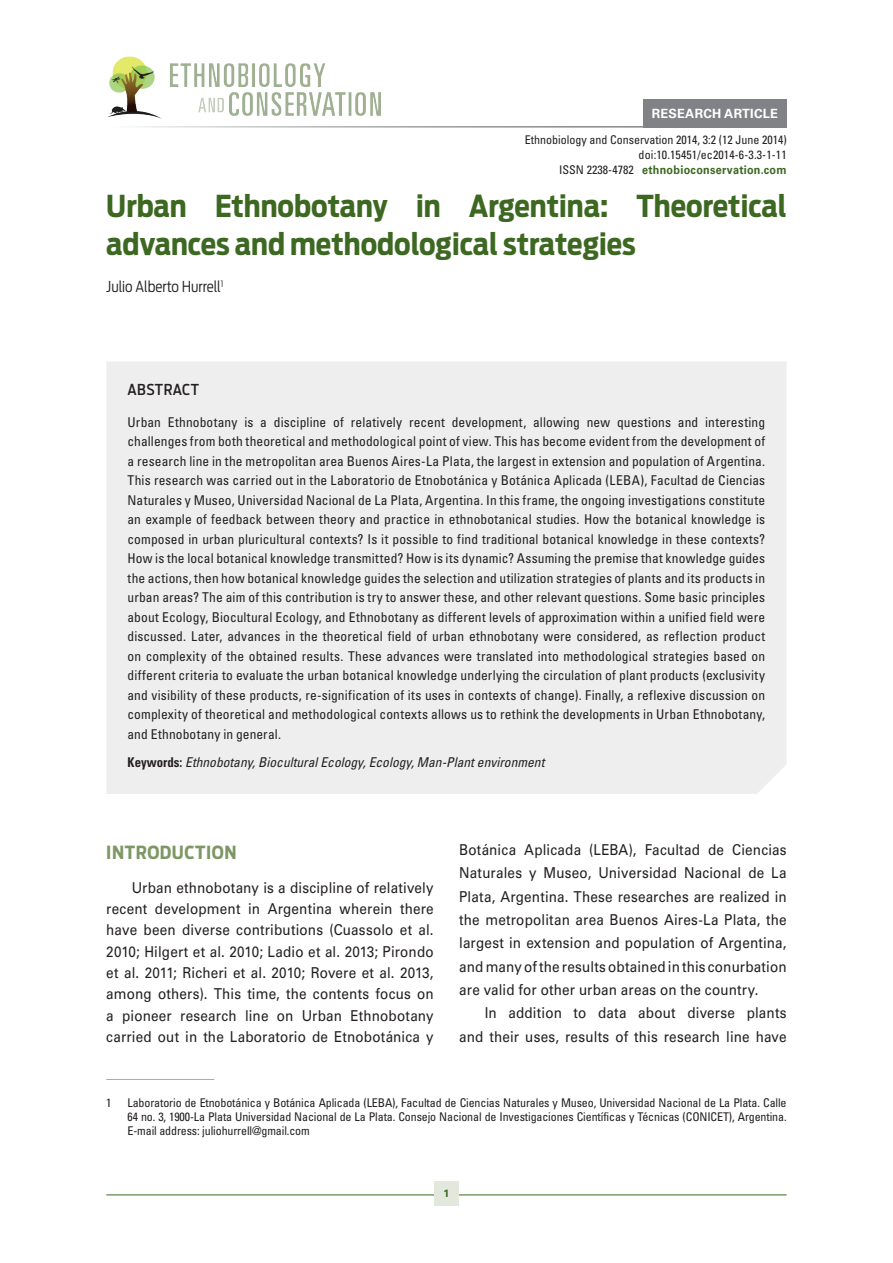
<style>
.page{position:relative;width:893px;height:1263px;background:#fff}
.page>*{position:absolute;margin:0;border:0;box-sizing:border-box;transform-origin:0 0}
.t1{font:700 30px/37.5px "Antenna Cond";color:#3d6821}
.t2{font:700 18px "Antenna Cond";letter-spacing:.03em;color:#7d9765}
.t3{font:15px/21.3px "Univers LT Std";letter-spacing:.01em;color:#231f20;text-align:justify;scale:.9 1}
.t4{font:300 15px "Antenna Cond";color:#231f20}
.t5{font:500 15px "Antenna Cond";letter-spacing:.03em;color:#231f20}
.t6{font:condensed 13.5px/19.5px "Univers LT Std";letter-spacing:.01em;color:#231f20;text-align:justify}
.t7{font:italic condensed 13.5px "Univers LT Std";color:#231f20}
.t8{font:700 12.75px "Univers LT Std";letter-spacing:.02em;color:#fff}
.t9{font:condensed 12px/14.4px "Univers LT Std";color:#231f20;text-align:justify}
.t10{font:700 10.5px "Univers LT Std";color:#3d6821}
.s1{font-weight:700;font-stretch:normal;color:#3d6821}
.s2{font-weight:700;font-style:normal}
</style>
<div class="page">
<hr style="left:106px;top:1194px;width:681px;height:1px;background:#3d6821">
<div style="left:434px;top:1181px;width:25px;height:24px;background:#e3e8dc"></div>
<hr style="left:106px;top:1079px;width:108px;height:1px;background:#a8a9ad">
<img style="left:107px;top:56px;width:274px;height:63px">
<hr style="left:106px;top:126px;width:681px;height:2px;background:#808285">
<div style="left:643px;top:99px;width:144px;height:29px;background:#808285"></div>
<div style="left:106px;top:362px;width:681px;height:432px;background:#eeeeef"></div>
<p class="t8" style="left:652px;top:106px;width:128px">Research Article</p>
<p class="t9" style="left:525px;top:132px;width:263px;line-height:15px;text-align:right">Ethnobiology and Conservation 2014, 3:2 (12 June 2014) doi:10.15451/ec2014-6-3.3-1-11<br>ISSN 2238-4782 <span class="s1">ethnobioconservation.com</span></p>
<h1 class="t1" style="left:106px;top:188px;width:682px">Urban Ethnobotany in Argentina: Theoretical advances and methodological strategies</h1>
<p class="t4" style="left:106px;top:278px;width:119px">Julio Alberto Hurrell<sup>1</sup></p>
<p class="t5" style="left:128px;top:380px;width:73px">ABSTRACT</p>
<p class="t6" style="left:128px;top:412px;width:639px">Urban Ethnobotany is a discipline of relatively recent development, allowing new questions and interesting challenges from both theoretical and methodological point of view. This has become evident from the development of a research line in the metropolitan area Buenos Aires-La Plata, the largest in extension and population of Argentina.<br>This research was carried out in the Laboratorio de Etnobotánica y Botánica Aplicada (LEBA), Facultad de Ciencias Naturales y Museo, Universidad Nacional de La Plata, Argentina. In this frame, the ongoing investigations constitute an example of feedback between theory and practice in ethnobotanical studies. How the botanical knowledge is composed in urban pluricultural contexts? Is it possible to find traditional botanical knowledge in these contexts?<br>How is the local botanical knowledge transmitted? How is its dynamic? Assuming the premise that knowledge guides the actions, then how botanical knowledge guides the selection and utilization strategies of plants and its products in urban areas? The aim of this contribution is try to answer these, and other relevant questions. Some basic principles about Ecology, Biocultural Ecology, and Ethnobotany as different levels of approximation within a unified field were discussed. Later, advances in the theoretical field of urban ethnobotany were considered, as reflection product on complexity of the obtained results. These advances were translated into methodological strategies based on different criteria to evaluate the urban botanical knowledge underlying the circulation of plant products (exclusivity and visibility of these products, re-signification of its uses in contexts of change). Finally, a reflexive discussion on complexity of theoretical and methodological contexts allows us to rethink the developments in Urban Ethnobotany, and Ethnobotany in general.</p>
<p class="t7" style="left:128px;top:754px;width:418px"><span class="s2">Keywords:</span> Ethnobotany, Biocultural Ecology, Ecology, Man-Plant environment</p>
<h2 class="t2" style="left:106px;top:841px;width:132px">Introduction</h2>
<p class="t3" style="left:106px;top:877px;width:365px;text-indent:26px">Urban ethnobotany is a discipline of relatively recent development in Argentina wherein there have been diverse contributions (Cuassolo et al.<br>2010; Hilgert et al. 2010; Ladio et al. 2013; Pirondo et al. 2011; Richeri et al. 2010; Rovere et al. 2013, among others). This time, the contents focus on a pioneer research line on Urban Ethnobotany carried out in the Laboratorio de Etnobotánica y</p>
<p class="t3" style="left:459px;top:838px;width:365px;line-height:23.4px">Botánica Aplicada (LEBA), Facultad de Ciencias Naturales y Museo, Universidad Nacional de La Plata, Argentina. These researches are realized in the metropolitan area Buenos Aires-La Plata, the largest in extension and population of Argentina, and many of the results obtained in this conurbation are valid for other urban areas on the country.</p>
<p class="t3" style="left:459px;top:1001px;width:365px;line-height:23.4px;text-align:right">In addition to data about diverse plants and their uses, results of this research line have</p>
<p class="t9" style="left:106px;top:1095px;width:7px">1</p>
<p class="t9" style="left:128px;top:1095px;width:661px">Laboratorio de Etnobotánica y Botánica Aplicada (LEBA), Facultad de Ciencias Naturales y Museo, Universidad Nacional de La Plata. Calle 64 no. 3, 1900-La Plata Universidad Nacional de La Plata. Consejo Nacional de Investigaciones Científicas y Técnicas (CONICET), Argentina.<br>E-mail address: juliohurrell@gmail.com</p>
<p class="t10" style="left:444px;top:1187px;width:7px">1</p>
</div>
